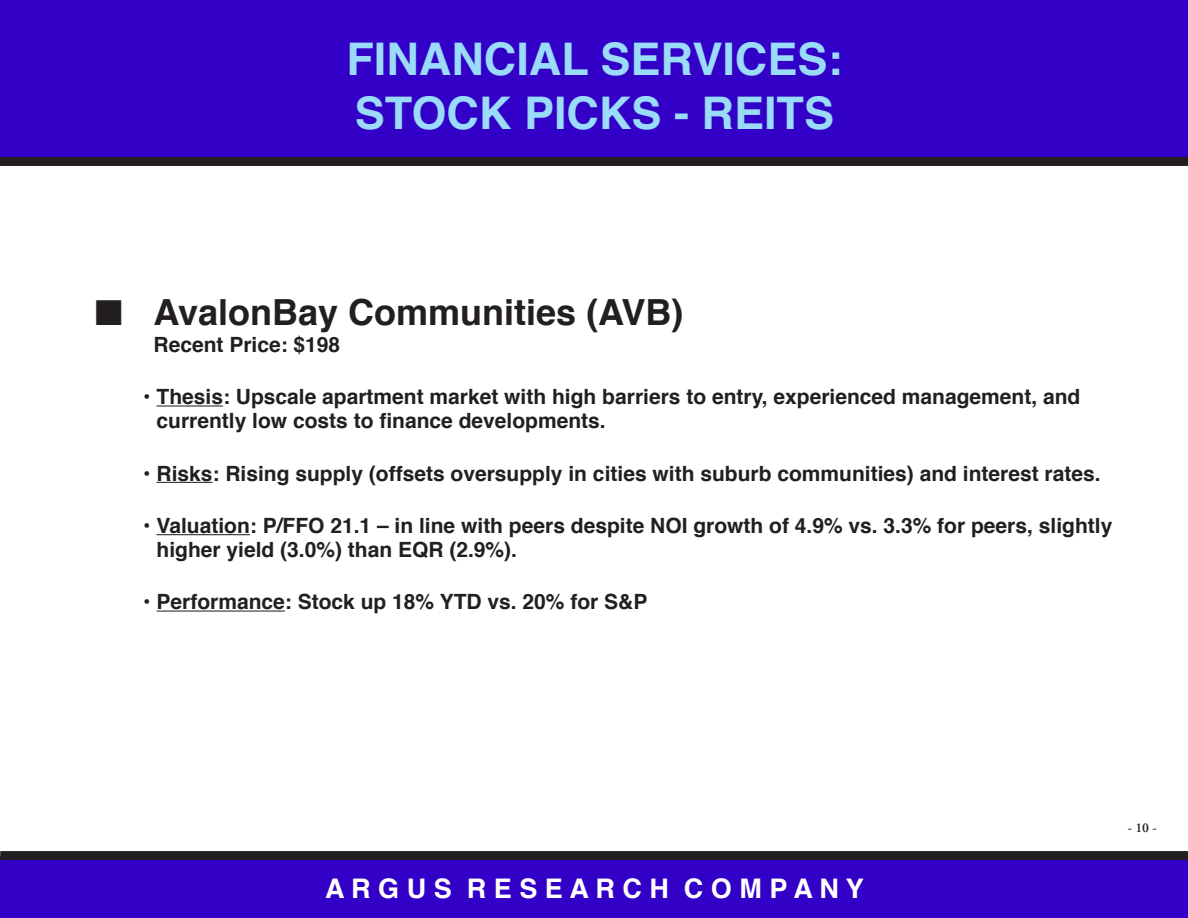
<style>
.page{position:relative;width:1188px;height:918px;background:#fff}
.page>*{position:absolute;margin:0;border:0;box-sizing:border-box;transform-origin:0 0}
.ConCall_Page_Head{font:700 45px/54px "Helvetica";color:#99dbf8}
.t1{font:700 36px "Helvetica";color:#231f20}
.t2{font:700 27px "Helvetica";color:#fff}
.t3{font:700 21px/24px "Helvetica";color:#231f20}
.t4{font:600 13.5px "Adobe Garamond Pro";color:#231f20}
</style>
<div class="page">
<div style="left:0;top:860px;width:1188px;height:58px;background:#3200c7"></div>
<div style="left:0;top:0;width:1188px;height:160px;background:#3200c7"></div>
<div style="left:0;top:157px;width:1188px;height:9px;background:#231f20"></div>
<div style="left:0;top:851px;width:1188px;height:9px;background:#231f20"></div>
<hr style="left:157px;top:405px;width:66px;height:2px;background:#231f20">
<hr style="left:157px;top:482px;width:56px;height:1px;background:#231f20">
<hr style="left:157px;top:534px;width:93px;height:1px;background:#231f20">
<hr style="left:157px;top:611px;width:128px;height:1px;background:#231f20">
<p class="ConCall_Page_Head" style="left:346px;top:33px;width:497px">FINANCIAL SERVICES:<br>STOCK PICKS - REITS</p>
<p class="t1" style="left:95px;top:283px;width:590px">■ AvalonBay Communities (AVB)</p>
<p class="t3" style="left:154px;top:333px;width:188px">Recent Price: $198</p>
<p class="t3" style="left:157px;top:385px;width:925px;text-indent:-14px">• Thesis: Upscale apartment market with high barriers to entry, experienced management, and currently low costs to finance developments.</p>
<p class="t3" style="left:143px;top:462px;width:959px">• Risks: Rising supply (offsets oversupply in cities with suburb communities) and interest rates.</p>
<p class="t3" style="left:157px;top:514px;width:957px;text-indent:-14px">• Valuation: P/FFO 21.1 – in line with peers despite NOI growth of 4.9% vs. 3.3% for peers, slightly higher yield (3.0%) than EQR (2.9%).</p>
<p class="t3" style="left:143px;top:590px;width:506px">• Performance: Stock up 18% YTD vs. 20% for S&amp;P</p>
<p class="t2" style="left:325px;top:867px;width:540px">A R G U S R E S E A R C H C O M P A N Y</p>
<p class="t4" style="left:1128px;top:820px;width:31px">- 10 -</p>
</div>
